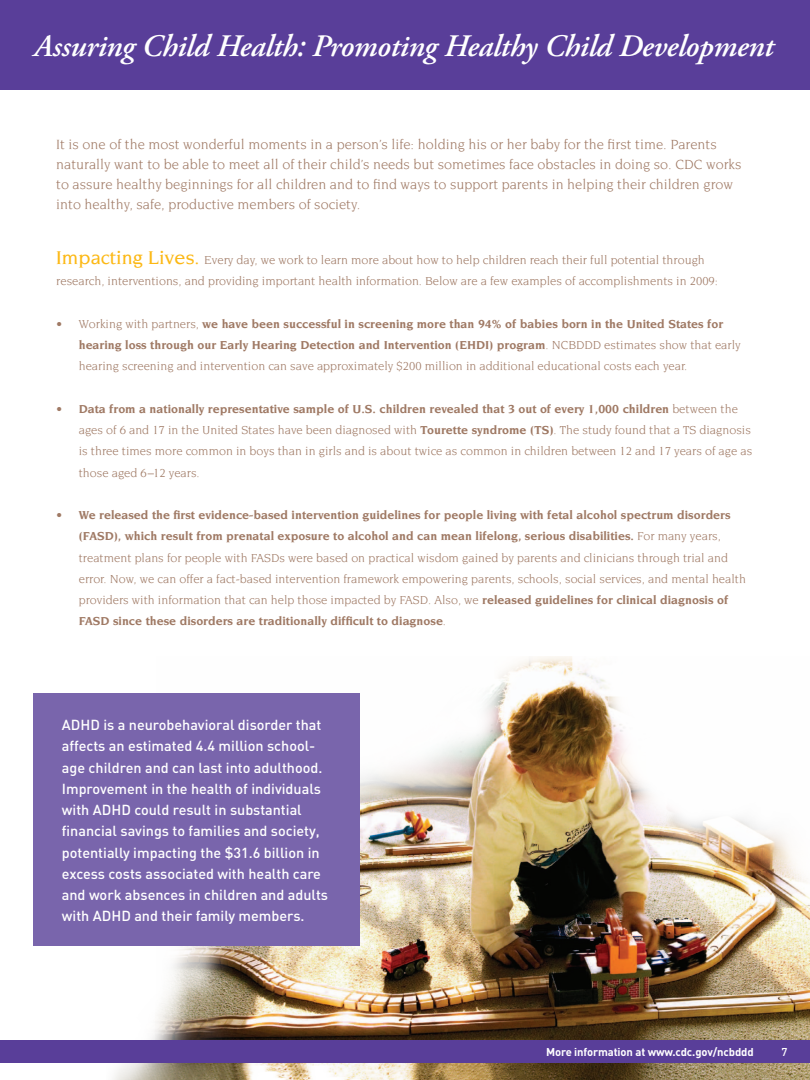
<style>
.page{position:relative;width:810px;height:1080px;background:#fff}
.page>*{position:absolute;margin:0;border:0;box-sizing:border-box;transform-origin:0 0}
.t1{font:italic 600 31.25px "Adobe Garamond Pro";letter-spacing:-.01em;color:#fff}
.t2{font:500 14.38px/21.2px "DIN";color:#fff}
.t3{font:14.38px/20px "Novarese Std";color:#9f7964}
.t4{font:12.5px/21.2px "Novarese Std";color:#9f7964}
.t5{font:700 11.25px "DIN";letter-spacing:-.01em;color:#fff}
.t6{font:500 11.25px "DIN";color:#fff}
.s1{font-weight:500;font-size:20px;color:#fcb814}
.s2{font-weight:700}
</style>
<div class="page">
<div style="left:0;top:0;width:810px;height:90px;background:#593e99"></div>
<img style="left:107px;top:656px;width:703px;height:424px">
<div style="left:34px;top:693px;width:326px;height:253px;background:#7965ac"></div>
<div style="left:0;top:1041px;width:810px;height:22px;background:#593e99"></div>
<p class="t1" style="left:34px;top:28px;width:741px">Assuring Child Health: Promoting Healthy Child Development</p>
<p class="t3" style="left:56px;top:134px;width:687px">It is one of the most wonderful moments in a person’s life: holding his or her baby for the first time. Parents naturally want to be able to meet all of their child’s needs but sometimes face obstacles in doing so. CDC works to assure healthy beginnings for all children and to find ways to support parents in helping their children grow into healthy, safe, productive members of society.</p>
<p class="t4" style="left:56px;top:249px;width:663px"><span class="s1">Impacting Lives.</span> Every day, we work to learn more about how to help children reach their full potential through research, interventions, and providing important health information. Below are a few examples of accomplishments in 2009:</p>
<p class="t4" style="left:79px;top:313px;width:664px;text-indent:-22px">• Working with partners, <span class="s2">we have been successful in screening more than 94% of babies born in the United States for hearing loss through our Early Hearing Detection and Intervention (EHDI) program</span>. NCBDDD estimates show that early hearing screening and intervention can save approximately $200 million in additional educational costs each year.</p>
<p class="t4" style="left:79px;top:398px;width:675px;text-indent:-22px">• <span class="s2">Data from a nationally representative sample of U.S. children revealed that 3 out of every 1,000 children</span> between the ages of 6 and 17 in the United States have been diagnosed with <span class="s2">Tourette syndrome (TS)</span>. The study found that a TS diagnosis is three times more common in boys than in girls and is about twice as common in children between 12 and 17 years of age as those aged 6–12 years.</p>
<p class="t4" style="left:79px;top:504px;width:669px;text-indent:-22px">• <span class="s2">We released the first evidence-based intervention guidelines for people living with fetal alcohol spectrum disorders (FASD), which result from prenatal exposure to alcohol and can mean lifelong, serious disabilities.</span> For many years, treatment plans for people with FASDs were based on practical wisdom gained by parents and clinicians through trial and error. Now, we can offer a fact-based intervention framework empowering parents, schools, social services, and mental health providers with information that can help those impacted by FASD. Also, we <span class="s2">released guidelines for clinical diagnosis of FASD since these disorders are traditionally difficult to diagnose</span>.</p>
<p class="t2" style="left:62px;top:714px;width:268px">ADHD is a neurobehavioral disorder that affects an estimated 4.4 million school&shy;age children and can last into adulthood.<br>Improvement in the health of individuals with ADHD could result in substantial financial savings to families and society, potentially impacting the $31.6 billion in excess costs associated with health care and work absences in children and adults with ADHD and their family members.</p>
<p class="t5" style="left:546px;top:1045px;width:209px">More information at www.cdc.gov/ncbddd</p>
<p class="t6" style="left:782px;top:1045px;width:7px">7</p>
</div>
